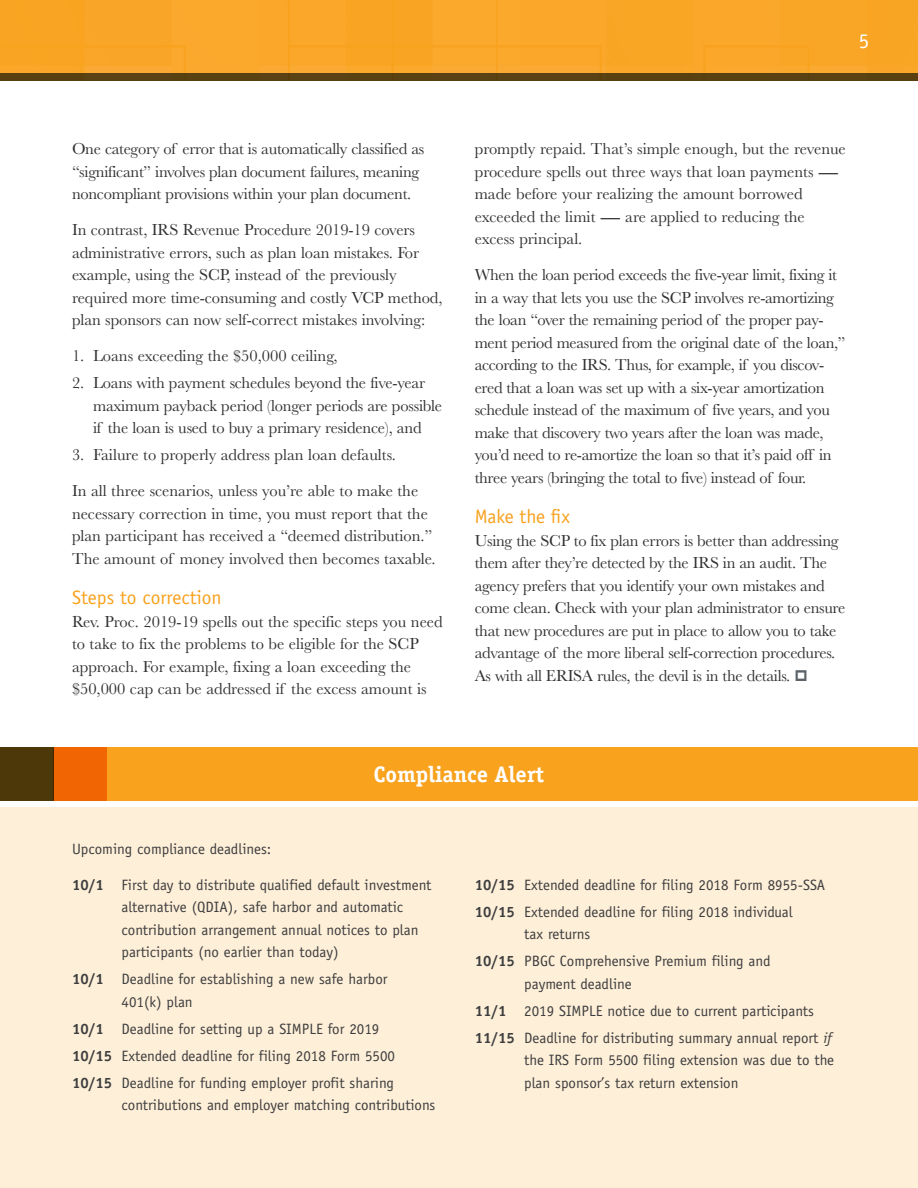
<style>
.page{position:relative;width:918px;height:1188px;background:#fff}
.page>*{position:absolute;margin:0;border:0;box-sizing:border-box;transform-origin:0 0}
.t1{font:700 22.5px "Officina Serif Std";color:#fff}
.t2{font:21px "Officina Sans Std";color:#fff}
.t3{font:19.5px "Officina Sans Std";color:#f8a21e}
.t4{font:16.5px/22.5px "Baskerville";letter-spacing:-.015em;color:#312f30}
.t5{font:15px/27px "Officina Sans Std";color:#3e3e3f}
.s1{font-weight:700}
.s2{font-style:italic}
</style>
<div class="page">
<img style="left:0;top:0;width:918px;height:74px">
<div style="left:0;top:74px;width:918px;height:7px;background:#5a4112"></div>
<div style="left:0;top:807px;width:918px;height:381px;background:#feefd8"></div>
<div style="left:0;top:747px;width:918px;height:53px;background:#f8a21e"></div>
<div style="left:0;top:747px;width:53px;height:53px;background:#4d380a"></div>
<div style="left:53px;top:747px;width:53px;height:53px;background:#f16603"></div>
<p class="t2" style="left:859px;top:29px;width:12px">5</p>
<p class="t4" style="left:72px;top:138px;width:354px">One category of error that is automatically classified as “significant” involves plan document failures, meaning noncompliant provisions within your plan document.</p>
<p class="t4" style="left:72px;top:219px;width:372px">In contrast, IRS Revenue Procedure 2019-19 covers administrative errors, such as plan loan mistakes. For example, using the SCP, instead of the previously required more time-consuming and costly VCP method, plan sponsors can now self-correct mistakes involving:</p>
<p class="t4" style="left:72px;top:345px;width:267px">1. Loans exceeding the $50,000 ceiling,</p>
<p class="t4" style="left:93px;top:372px;width:351px;text-indent:-21px">2. Loans with payment schedules beyond the five-year maximum payback period (longer periods are possible if the loan is used to buy a primary residence), and</p>
<p class="t4" style="left:72px;top:437px;width:348px;line-height:36px">3. Failure to properly address plan loan defaults.<br>In all three scenarios, unless you’re able to make the</p>
<p class="t4" style="left:72px;top:503px;width:365px">necessary correction in time, you must report that the plan participant has received a “deemed distribution.”<br>The amount of money involved then becomes taxable.</p>
<p class="t3" style="left:72px;top:586px;width:151px">Steps to correction</p>
<p class="t4" style="left:72px;top:610px;width:372px">Rev. Proc. 2019-19 spells out the specific steps you need to take to fix the problems to be eligible for the SCP approach. For example, fixing a loan exceeding the $50,000 cap can be addressed if the excess amount is</p>
<p class="t4" style="left:475px;top:138px;width:373px">promptly repaid. That’s simple enough, but the revenue procedure spells out three ways that loan payments ― made before your realizing the amount borrowed exceeded the limit ― are applied to reducing the excess principal.</p>
<p class="t4" style="left:475px;top:264px;width:372px">When the loan period exceeds the five-year limit, fixing it in a way that lets you use the SCP involves re-amortizing the loan “over the remaining period of the proper pay&shy;ment period measured from the original date of the loan,” according to the IRS. Thus, for example, if you discov&shy;ered that a loan was set up with a six-year amortization schedule instead of the maximum of five years, and you make that discovery two years after the loan was made, you’d need to re-amortize the loan so that it’s paid off in three years (bringing the total to five) instead of four.</p>
<p class="t3" style="left:475px;top:505px;width:97px">Make the fix</p>
<p class="t4" style="left:475px;top:529px;width:372px">Using the SCP to fix plan errors is better than addressing them after they’re detected by the IRS in an audit. The agency prefers that you identify your own mistakes and come clean. Check with your plan administrator to ensure that new procedures are put in place to allow you to take advantage of the more liberal self-correction procedures.<br>As with all ERISA rules, the devil is in the details.</p>
<h1 class="t1" style="left:374px;top:760px;width:172px">Compliance Alert</h1>
<p class="t5" style="left:72px;top:835px;width:201px">Upcoming compliance deadlines:</p>
<p class="t5" style="left:122px;top:874px;width:311px;line-height:22.5px;text-indent:-50px"><span class="s1">10/1</span> First day to distribute qualified default investment alternative (QDIA), safe harbor and automatic contribution arrangement annual notices to plan participants (no earlier than today)</p>
<p class="t5" style="left:122px;top:968px;width:268px;line-height:22.5px;text-indent:-50px"><span class="s1">10/1</span> Deadline for establishing a new safe harbor<br>401(k) plan</p>
<p class="t5" style="left:72px;top:1015px;width:325px"><span class="s1">10/1</span> Deadline for setting up a SIMPLE for 2019<br><span class="s1">10/15</span> Extended deadline for filing 2018 Form 5500<br><span class="s1">10/15</span> Deadline for funding employer profit sharing</p>
<p class="t5" style="left:122px;top:1092px;width:315px">contributions and employer matching contributions</p>
<p class="t5" style="left:475px;top:871px;width:352px"><span class="s1">10/15</span> Extended deadline for filing 2018 Form 8955-SSA<br><span class="s1">10/15</span> Extended deadline for filing 2018 individual</p>
<p class="t5" style="left:475px;top:921px;width:297px;text-indent:49px">tax returns<br><span class="s1">10/15</span> PBGC Comprehensive Premium filing and</p>
<p class="t5" style="left:475px;top:970px;width:359px;text-indent:49px">payment deadline<br><span class="s1">11/1</span> 2019 SIMPLE notice due to current participants<br><span class="s1">11/15</span> Deadline for distributing summary annual report <span class="s2">if</span></p>
<p class="t5" style="left:524px;top:1049px;width:311px;line-height:22.5px">the IRS Form 5500 filing extension was due to the plan sponsor’s tax return extension</p>
</div>
